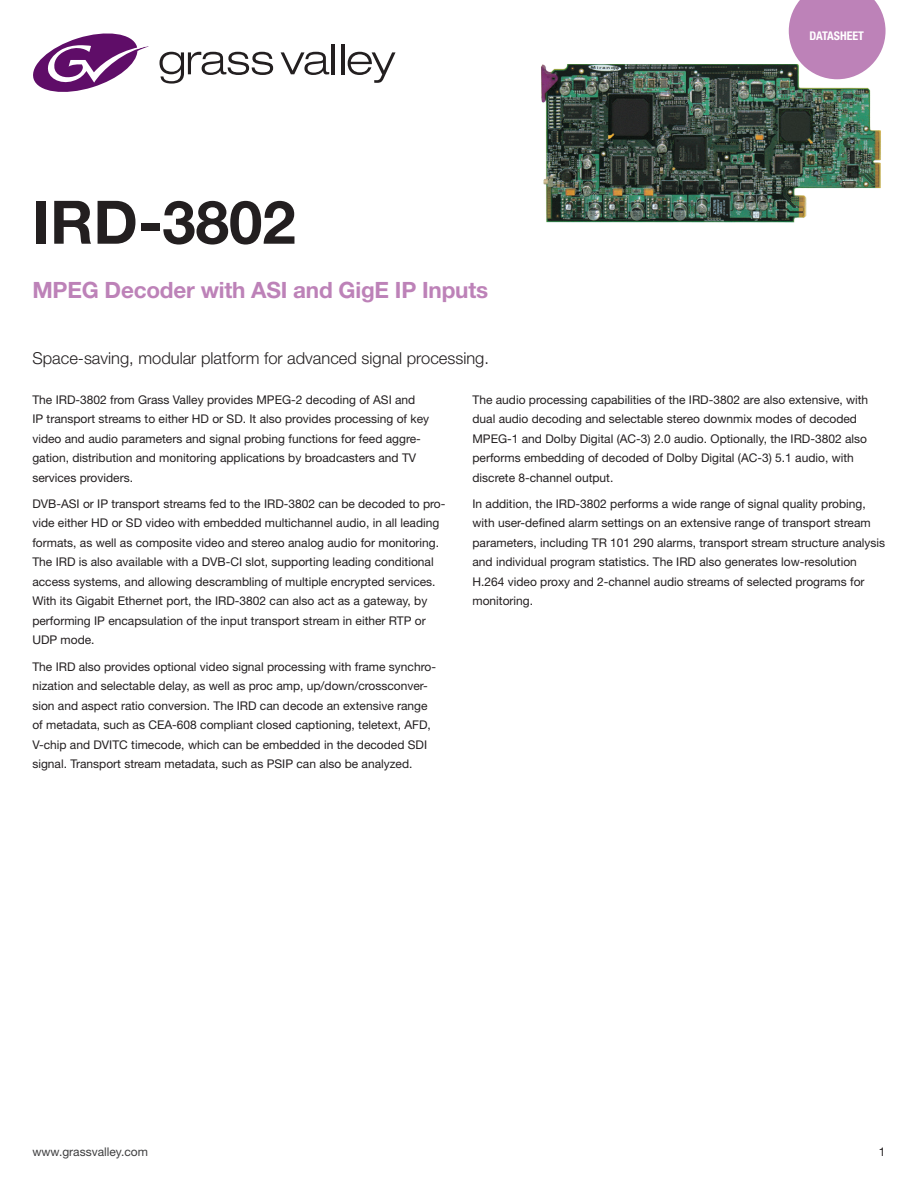
<style>
.page{position:relative;width:918px;height:1188px;background:#fff}
.page>*{position:absolute;margin:0;border:0;box-sizing:border-box;transform-origin:0 0}
._2019_Product_Name{font:700 60px "Helvetica Neue";color:#231f20}
._2019_Product_Functi{font:700 22.5px "Helvetica Neue";letter-spacing:-.01em;color:#bd82b8}
._2019_Intro{font:300 16.5px "Helvetica Neue";color:#231f20}
._2019_Text{font:12px/19.5px "Helvetica Neue";color:#231f20}
.t1{font:12px "Helvetica Neue";color:#3e3e3f}
.t2{font:700 condensed 12px "Helvetica Neue";color:#fff}
</style>
<div class="page">
<svg style="left:160px;top:52px;width:113px;height:32px"></svg>
<svg style="left:281px;top:52px;width:48px;height:23px"></svg>
<hr style="left:332px;top:44px;width:3px;height:30px;background:#231f20">
<hr style="left:342px;top:44px;width:3px;height:30px;background:#231f20">
<svg style="left:348px;top:52px;width:48px;height:31px"></svg>
<svg style="left:33px;top:33px;width:115px;height:59px"></svg>
<img style="left:541px;top:65px;width:340px;height:158px">
<svg style="left:789px;top:0;width:97px;height:79px;background:#c392bf"></svg>
<p class="_2019_Product_Name" style="left:32px;top:185px;width:265px">IRD-3802</p>
<p class="_2019_Product_Functi" style="left:32px;top:276px;width:457px">MPEG Decoder with ASI and GigE IP Inputs</p>
<p class="t2" style="left:810px;top:29px;width:56px">DATASHEET</p>
<p class="_2019_Intro" style="left:32px;top:348px;width:458px">Space-saving, modular platform for advanced signal processing.</p>
<p class="_2019_Text" style="left:32px;top:390px;width:398px">The IRD-3802 from Grass Valley provides MPEG-2 decoding of ASI and IP transport streams to either HD or SD. It also provides processing of key video and audio parameters and signal probing functions for feed aggre&shy;gation, distribution and monitoring applications by broadcasters and TV services providers.</p>
<p class="_2019_Text" style="left:32px;top:494px;width:415px">DVB-ASI or IP transport streams fed to the IRD-3802 can be decoded to pro&shy;vide either HD or SD video with embedded multichannel audio, in all leading formats, as well as composite video and stereo analog audio for monitoring.<br>The IRD is also available with a DVB-CI slot, supporting leading conditional access systems, and allowing descrambling of multiple encrypted services.<br>With its Gigabit Ethernet port, the IRD-3802 can also act as a gateway, by performing IP encapsulation of the input transport stream in either RTP or UDP mode.</p>
<p class="_2019_Text" style="left:32px;top:657px;width:405px">The IRD also provides optional video signal processing with frame synchro&shy;nization and selectable delay, as well as proc amp, up/down/crossconver&shy;sion and aspect ratio conversion. The IRD can decode an extensive range of metadata, such as CEA-608 compliant closed captioning, teletext, AFD, V-chip and DVITC timecode, which can be embedded in the decoded SDI signal. Transport stream metadata, such as PSIP can also be analyzed.</p>
<p class="_2019_Text" style="left:472px;top:390px;width:397px">The audio processing capabilities of the IRD-3802 are also extensive, with dual audio decoding and selectable stereo downmix modes of decoded MPEG-1 and Dolby Digital (AC-3) 2.0 audio. Optionally, the IRD-3802 also performs embedding of decoded of Dolby Digital (AC-3) 5.1 audio, with discrete 8-channel output.</p>
<p class="_2019_Text" style="left:472px;top:494px;width:414px">In addition, the IRD-3802 performs a wide range of signal quality probing, with user-defined alarm settings on an extensive range of transport stream parameters, including TR 101 290 alarms, transport stream structure analysis and individual program statistics. The IRD also generates low-resolution H.264 video proxy and 2-channel audio streams of selected programs for monitoring.</p>
<p class="t1" style="left:32px;top:1144px;width:117px">www.grassvalley.com</p>
<p class="_2019_Text" style="left:879px;top:1141px;width:8px">1</p>
</div>
